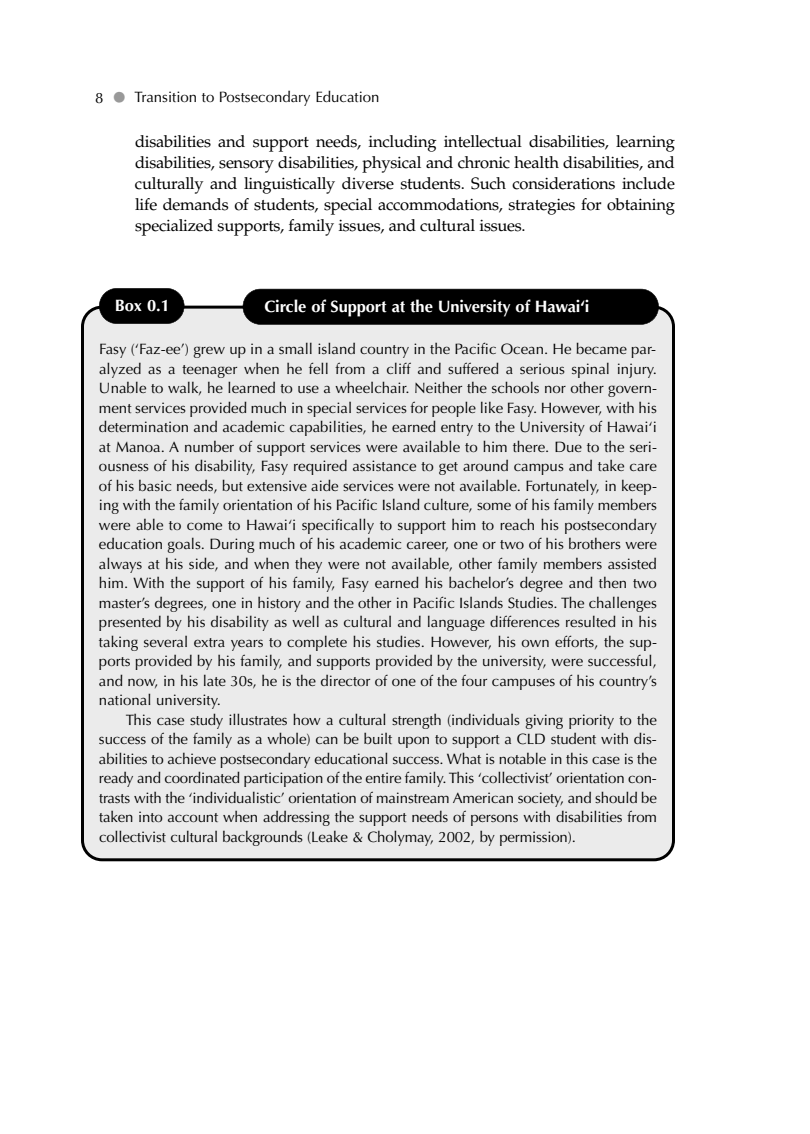
<style>
.page{position:relative;width:810px;height:1134px;background:#fff}
.page>*{position:absolute;margin:0;border:0;box-sizing:border-box;transform-origin:0 0}
.t1{font:16.5px/21px "Palatino";letter-spacing:-.015em;color:#000;text-align:justify}
.t2{font:700 16.5px "Optima";letter-spacing:-.005em;color:#fff}
.t3{font:15px "Optima";color:#000}
.s1{color:#999}
</style>
<div class="page">
<div style="left:81px;top:306px;width:594px;height:555px;background:#ebebeb"></div>
<div style="left:243px;top:289px;width:416px;height:35px;background:#000;border-radius:18px"></div>
<div style="left:243px;top:289px;width:416px;height:36px;border:1px solid #000;border-radius:18px"></div>
<div style="left:99px;top:288px;width:85px;height:36px;background:#000;border-radius:18px"></div>
<div style="left:99px;top:288px;width:85px;height:36px;border:1px solid #000;border-radius:18px"></div>
<p class="t3" style="left:95px;top:91px;width:286px">8 <span class="s1">•</span> Transition to Postsecondary Education</p>
<p class="t1" style="left:135px;top:133px;width:542px">disabilities and support needs, including intellectual disabilities, learning disabilities, sensory disabilities, physical and chronic health disabilities, and culturally and linguistically diverse students. Such considerations include life demands of students, special accommodations, strategies for obtaining specialized supports, family issues, and cultural issues.</p>
<p class="t2" style="left:115px;top:299px;width:57px">Box 0.1</p>
<p class="t2" style="left:264px;top:299px;width:327px">Circle of Support at the University of Hawai‘i</p>
<p class="t3" style="left:99px;top:343px;width:559px">Fasy (‘Faz-ee’) grew up in a small island country in the Pacific Ocean. He became par-</p>
<p class="t3" style="left:99px;top:363px;width:560px">alyzed as a teenager when he fell from a cliff and suffered a serious spinal injury.</p>
<p class="t3" style="left:99px;top:382px;width:560px">Unable to walk, he learned to use a wheelchair. Neither the schools nor other govern-</p>
<p class="t3" style="left:99px;top:402px;width:560px">ment services provided much in special services for people like Fasy. However, with his</p>
<p class="t3" style="left:99px;top:421px;width:560px">determination and academic capabilities, he earned entry to the University of Hawai‘i</p>
<p class="t3" style="left:99px;top:441px;width:559px">at Manoa. A number of support services were available to him there. Due to the seri-</p>
<p class="t3" style="left:99px;top:460px;width:560px">ousness of his disability, Fasy required assistance to get around campus and take care</p>
<p class="t3" style="left:99px;top:480px;width:560px">of his basic needs, but extensive aide services were not available. Fortunately, in keep-</p>
<p class="t3" style="left:99px;top:499px;width:560px">ing with the family orientation of his Pacific Island culture, some of his family members</p>
<p class="t3" style="left:99px;top:519px;width:559px">were able to come to Hawai‘i specifically to support him to reach his postsecondary</p>
<p class="t3" style="left:99px;top:538px;width:559px">education goals. During much of his academic career, one or two of his brothers were</p>
<p class="t3" style="left:99px;top:558px;width:560px">always at his side, and when they were not available, other family members assisted</p>
<p class="t3" style="left:99px;top:577px;width:560px">him. With the support of his family, Fasy earned his bachelor’s degree and then two</p>
<p class="t3" style="left:99px;top:597px;width:559px">master’s degrees, one in history and the other in Pacific Islands Studies. The challenges</p>
<p class="t3" style="left:99px;top:616px;width:559px">presented by his disability as well as cultural and language differences resulted in his</p>
<p class="t3" style="left:99px;top:636px;width:559px">taking several extra years to complete his studies. However, his own efforts, the sup-</p>
<p class="t3" style="left:99px;top:655px;width:559px">ports provided by his family, and supports provided by the university, were successful,</p>
<p class="t3" style="left:99px;top:675px;width:559px">and now, in his late 30s, he is the director of one of the four campuses of his country’s</p>
<p class="t3" style="left:99px;top:694px;width:123px">national university.</p>
<p class="t3" style="left:126px;top:714px;width:533px">This case study illustrates how a cultural strength (individuals giving priority to the</p>
<p class="t3" style="left:99px;top:733px;width:559px">success of the family as a whole) can be built upon to support a CLD student with dis-</p>
<p class="t3" style="left:99px;top:753px;width:560px">abilities to achieve postsecondary educational success. What is notable in this case is the</p>
<p class="t3" style="left:99px;top:772px;width:559px">ready and coordinated participation of the entire family. This ‘collectivist’ orientation con-</p>
<p class="t3" style="left:99px;top:792px;width:559px">trasts with the ‘individualistic’ orientation of mainstream American society, and should be</p>
<p class="t3" style="left:99px;top:811px;width:560px">taken into account when addressing the support needs of persons with disabilities from</p>
<p class="t3" style="left:99px;top:831px;width:478px">collectivist cultural backgrounds (Leake &amp; Cholymay, 2002, by permission).</p>
</div>
